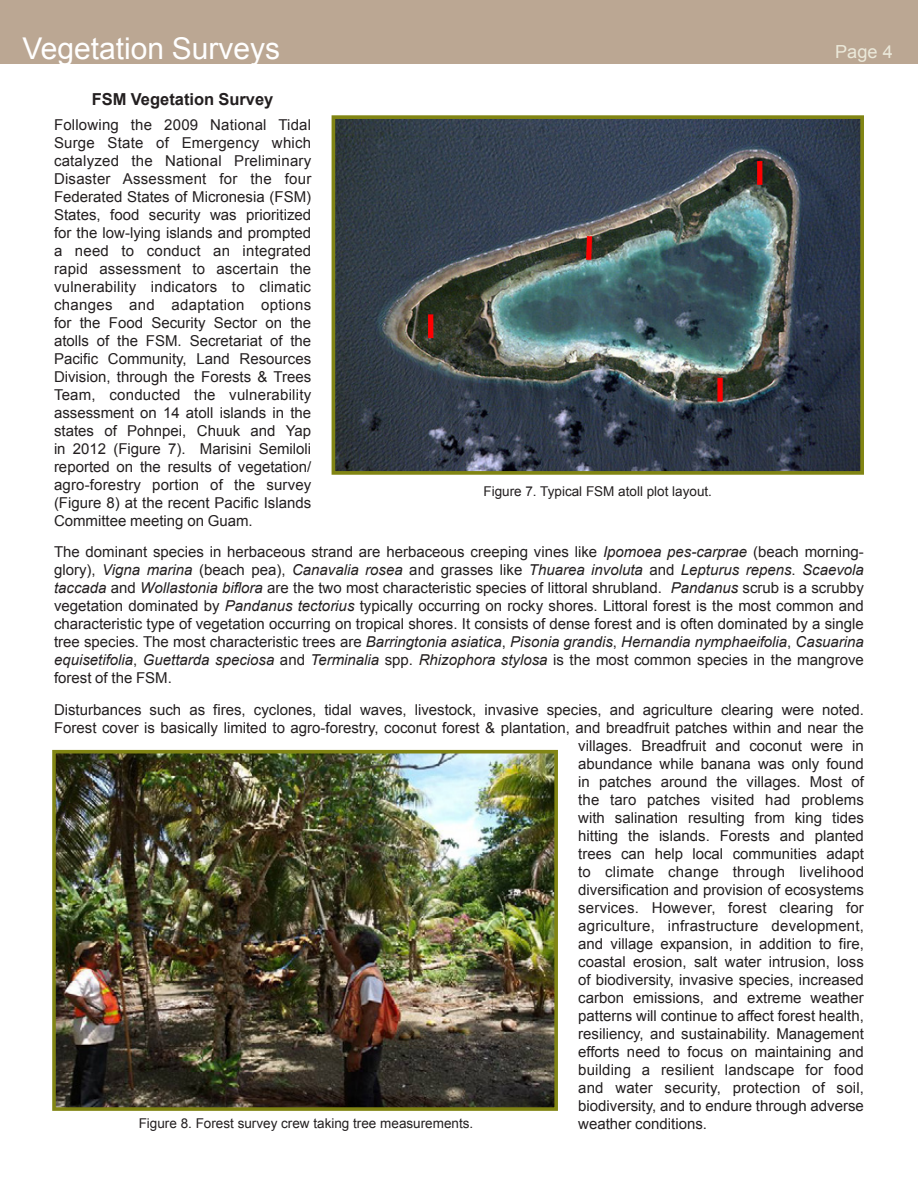
<style>
.page{position:relative;width:918px;height:1188px;background:#fff}
.page>*{position:absolute;margin:0;border:0;box-sizing:border-box;transform-origin:0 0}
.t1{font:30px "Arial";color:#fff}
.t2{font:18px "Arial";color:#ebe9da}
.t3{font:700 16.5px "Arial";color:#231f20}
.t4{font:15px/18px "Arial";color:#231f20;text-align:justify}
.t5{font:13.5px "Arial";color:#231f20}
.s1{font-style:italic}
</style>
<div class="page">
<div style="left:0;top:0;width:918px;height:64px;background:#bba793"></div>
<img style="left:337px;top:120px;width:522px;height:350px">
<div style="left:332px;top:115px;width:532px;height:360px;border:4px solid #818513"></div>
<img style="left:57px;top:755px;width:496px;height:351px">
<div style="left:52px;top:750px;width:506px;height:361px;border:4px solid #818513"></div>
<p class="t1" style="left:22px;top:29px;width:259px">Vegetation Surveys</p>
<p class="t2" style="left:835px;top:40px;width:59px">Page 4</p>
<p class="t3" style="left:92px;top:88px;width:183px">FSM Vegetation Survey</p>
<p class="t4" style="left:54px;top:116px;width:259px">Following the 2009 National Tidal Surge State of Emergency which catalyzed the National Preliminary Disaster Assessment for the four Federated States of Micronesia (FSM)<br>States, food security was prioritized for the low-lying islands and prompted a need to conduct an integrated rapid assessment to ascertain the vulnerability indicators to climatic changes and adaptation options for the Food Security Sector on the atolls of the FSM. Secretariat of the Pacific Community, Land Resources Division, through the Forests &amp; Trees Team, conducted the vulnerability assessment on 14 atoll islands in the states of Pohnpei, Chuuk and Yap in 2012 (Figure 7). Marisini Semiloli reported on the results of vegetation/ agro-forestry portion of the survey (Figure 8) at the recent Pacific Islands Committee meeting on Guam.</p>
<p class="t4" style="left:54px;top:543px;width:812px">The dominant species in herbaceous strand are herbaceous creeping vines like <span class="s1">Ipomoea pes-carprae</span> (beach morning&shy;glory), <span class="s1">Vigna marina</span> (beach pea), <span class="s1">Canavalia rosea</span> and grasses like <span class="s1">Thuarea involuta</span> and <span class="s1">Lepturus repens</span>. <span class="s1">Scaevola taccada</span> and <span class="s1">Wollastonia biflora</span> are the two most characteristic species of littoral shrubland. <span class="s1">Pandanus</span> scrub is a scrubby vegetation dominated by <span class="s1">Pandanus tectorius</span> typically occurring on rocky shores. Littoral forest is the most common and characteristic type of vegetation occurring on tropical shores. It consists of dense forest and is often dominated by a single tree species. The most characteristic trees are <span class="s1">Barringtonia asiatica</span>, <span class="s1">Pisonia grandis</span>, <span class="s1">Hernandia nymphaeifolia</span>, <span class="s1">Casuarina equisetifolia</span>, <span class="s1">Guettarda speciosa</span> and <span class="s1">Terminalia</span> spp. <span class="s1">Rhizophora stylosa</span> is the most common species in the mangrove forest of the FSM.</p>
<p class="t4" style="left:54px;top:701px;width:811px">Disturbances such as fires, cyclones, tidal waves, livestock, invasive species, and agriculture clearing were noted.</p>
<p class="t4" style="left:54px;top:719px;width:811px">Forest cover is basically limited to agro-forestry, coconut forest &amp; plantation, and breadfruit patches within and near the</p>
<p class="t4" style="left:578px;top:737px;width:287px">villages. Breadfruit and coconut were in</p>
<p class="t4" style="left:578px;top:755px;width:287px">abundance while banana was only found</p>
<p class="t4" style="left:578px;top:773px;width:287px">in patches around the villages. Most of</p>
<p class="t4" style="left:578px;top:791px;width:287px">the taro patches visited had problems</p>
<p class="t4" style="left:578px;top:809px;width:287px">with salination resulting from king tides</p>
<p class="t4" style="left:578px;top:827px;width:287px">hitting the islands. Forests and planted</p>
<p class="t4" style="left:578px;top:845px;width:287px">trees can help local communities adapt</p>
<p class="t4" style="left:578px;top:863px;width:287px">to climate change through livelihood</p>
<p class="t4" style="left:578px;top:881px;width:287px">diversification and provision of ecosystems</p>
<p class="t4" style="left:578px;top:899px;width:287px">services. However, forest clearing for</p>
<p class="t4" style="left:578px;top:917px;width:287px">agriculture, infrastructure development,</p>
<p class="t4" style="left:578px;top:935px;width:287px">and village expansion, in addition to fire,</p>
<p class="t4" style="left:578px;top:953px;width:287px">coastal erosion, salt water intrusion, loss</p>
<p class="t4" style="left:578px;top:971px;width:287px">of biodiversity, invasive species, increased</p>
<p class="t4" style="left:578px;top:989px;width:287px">carbon emissions, and extreme weather</p>
<p class="t4" style="left:578px;top:1007px;width:287px">patterns will continue to affect forest health,</p>
<p class="t4" style="left:578px;top:1025px;width:287px">resiliency, and sustainability. Management</p>
<p class="t4" style="left:578px;top:1043px;width:287px">efforts need to focus on maintaining and</p>
<p class="t4" style="left:578px;top:1061px;width:287px">building a resilient landscape for food</p>
<p class="t4" style="left:578px;top:1079px;width:287px">and water security, protection of soil,</p>
<p class="t4" style="left:578px;top:1097px;width:287px">biodiversity, and to endure through adverse</p>
<p class="t4" style="left:578px;top:1115px;width:130px">weather conditions.</p>
<p class="t5" style="left:483px;top:482px;width:230px">Figure 7. Typical FSM atoll plot layout.</p>
<p class="t5" style="left:139px;top:1115px;width:336px">Figure 8. Forest survey crew taking tree measurements.</p>
</div>
